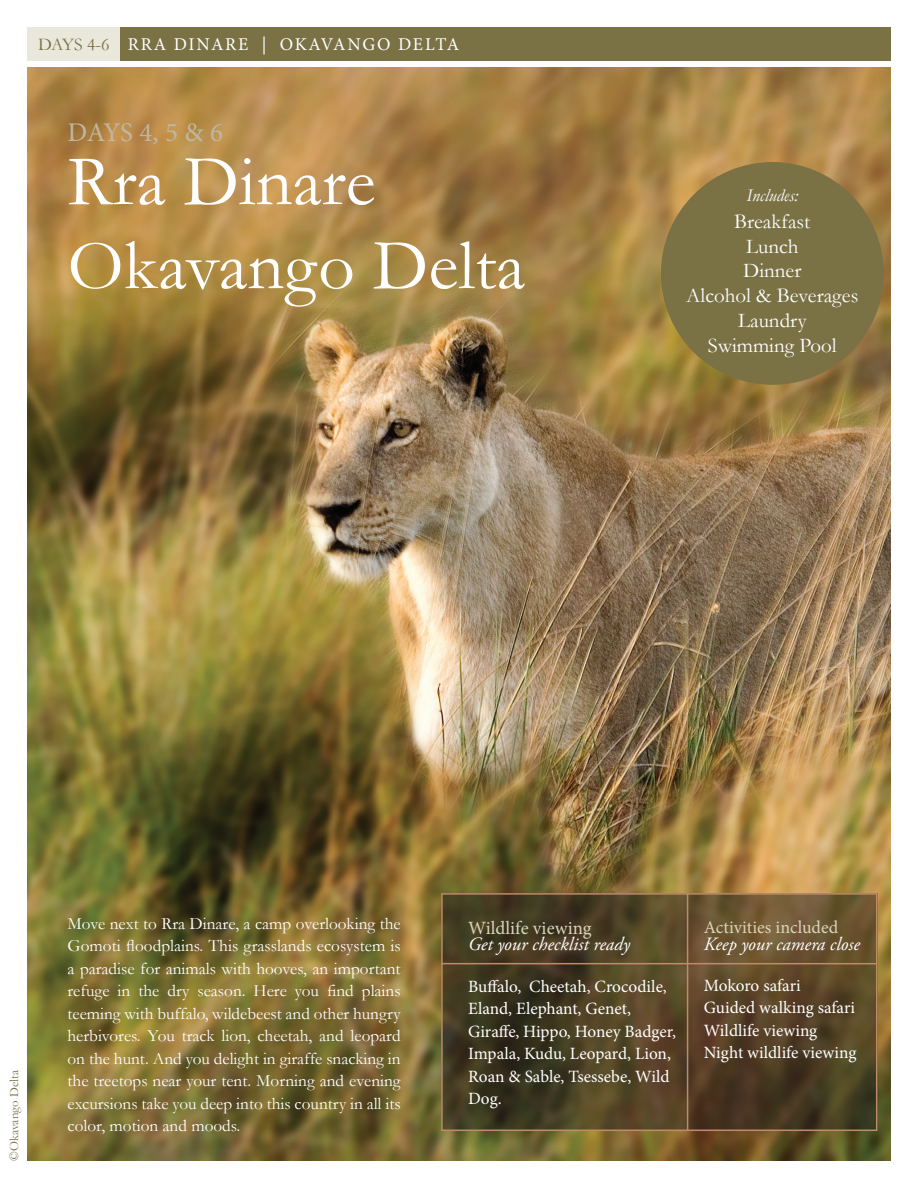
<style>
.page{position:relative;width:918px;height:1188px;background:#fff}
.page>*{position:absolute;margin:0;border:0;box-sizing:border-box;transform-origin:0 0}
.t1{font:72px/84px "Garamond";color:#fff}
.t2{font:27px "Minion Pro";color:#bfb8a1}
.body{font:21px "Garamond";color:#fff}
.t3{font:italic 18.75px "Adobe Garamond Pro";color:#fff}
.body-2{font:18.75px "Minion Pro";color:#dad4ba}
.t4{font:18px "Minion Pro";letter-spacing:.09em;color:#fff}
.t5{font:18px "Minion Pro";color:#dad4ba}
.body-3{font:italic 18px "Garamond";color:#fff}
.body-4{font:17.25px/22.5px "Garamond";color:#fff;text-align:justify}
.body-5{font:17.25px/22.5px "Minion Pro";color:#fff}
.Flight_info{font:12.75px "Garamond";color:#7a7145}
.s1{font-family:"Garamond";color:#7a7145}
</style>
<div class="page">
<div style="left:27px;top:27px;width:864px;height:34px;background:#7a7145"></div>
<div style="left:27px;top:27px;width:93px;height:34px;background:#e9e8db"></div>
<img style="left:27px;top:68px;width:864px;height:1093px">
<svg style="left:444px;top:893px;width:434px;height:238px;background:#4f4125"></svg>
<div style="left:441px;top:893px;width:436px;height:238px;border:2px solid #be8c6a"></div>
<hr style="left:441px;top:963px;width:435px;height:1px;background:#be8c6a">
<hr style="left:687px;top:893px;width:1px;height:238px;background:#be8c6a">
<div style="left:661px;top:162px;width:223px;height:223px;background:#7a7145;border-radius:50%"></div>
<p class="t4" style="left:38px;top:33px;width:423px"><span class="s1">DAYS 4-6</span> RRA DINARE | OKAVANGO DELTA</p>
<p class="t2" style="left:68px;top:114px;width:157px">DAYS 4, 5 &amp; 6</p>
<p class="t1" style="left:68px;top:138px;width:459px">Rra Dinare<br>Okavango Delta</p>
<p class="body-3" style="left:746px;top:183px;width:53px">Includes:</p>
<p class="body" style="left:734px;top:207px;width:78px">Breakfast</p>
<p class="body" style="left:746px;top:232px;width:54px">Lunch</p>
<p class="body" style="left:743px;top:257px;width:60px">Dinner</p>
<p class="body" style="left:686px;top:281px;width:174px">Alcohol &amp; Beverages</p>
<p class="body" style="left:738px;top:306px;width:70px">Laundry</p>
<p class="body" style="left:708px;top:331px;width:130px">Swimming Pool</p>
<p class="Flight_info" style="left:5px;top:1161px;width:92px;rotate:-90deg">©Okavango Delta</p>
<p class="body-4" style="left:68px;top:911px;width:335px">Move next to Rra Dinare, a camp overlooking the Gomoti floodplains. This grasslands ecosystem is a paradise for animals with hooves, an important refuge in the dry season. Here you find plains teeming with buffalo, wildebeest and other hungry herbivores. You track lion, cheetah, and leopard on the hunt. And you delight in giraffe snacking in the treetops near your tent. Morning and evening excursions take you deep into this country in all its color, motion and moods.</p>
<p class="body-2" style="left:468px;top:915px;width:125px">Wildlife viewing</p>
<p class="t3" style="left:468px;top:933px;width:163px">Get your checklist ready</p>
<p class="body-5" style="left:468px;top:975px;width:209px">Buffalo, Cheetah, Crocodile,<br>Eland, Elephant, Genet,<br>Giraffe, Hippo, Honey Badger,<br>Impala, Kudu, Leopard, Lion,<br>Roan &amp; Sable, Tsessebe, Wild<br>Dog.</p>
<p class="t5" style="left:704px;top:915px;width:136px">Activities included</p>
<p class="t3" style="left:704px;top:933px;width:157px">Keep your camera close</p>
<p class="body-5" style="left:704px;top:974px;width:98px">Mokoro safari</p>
<p class="body-5" style="left:704px;top:997px;width:153px">Guided walking safari</p>
<p class="body-5" style="left:704px;top:1019px;width:115px">Wildlife viewing</p>
<p class="body-5" style="left:704px;top:1042px;width:154px">Night wildlife viewing</p>
</div>
